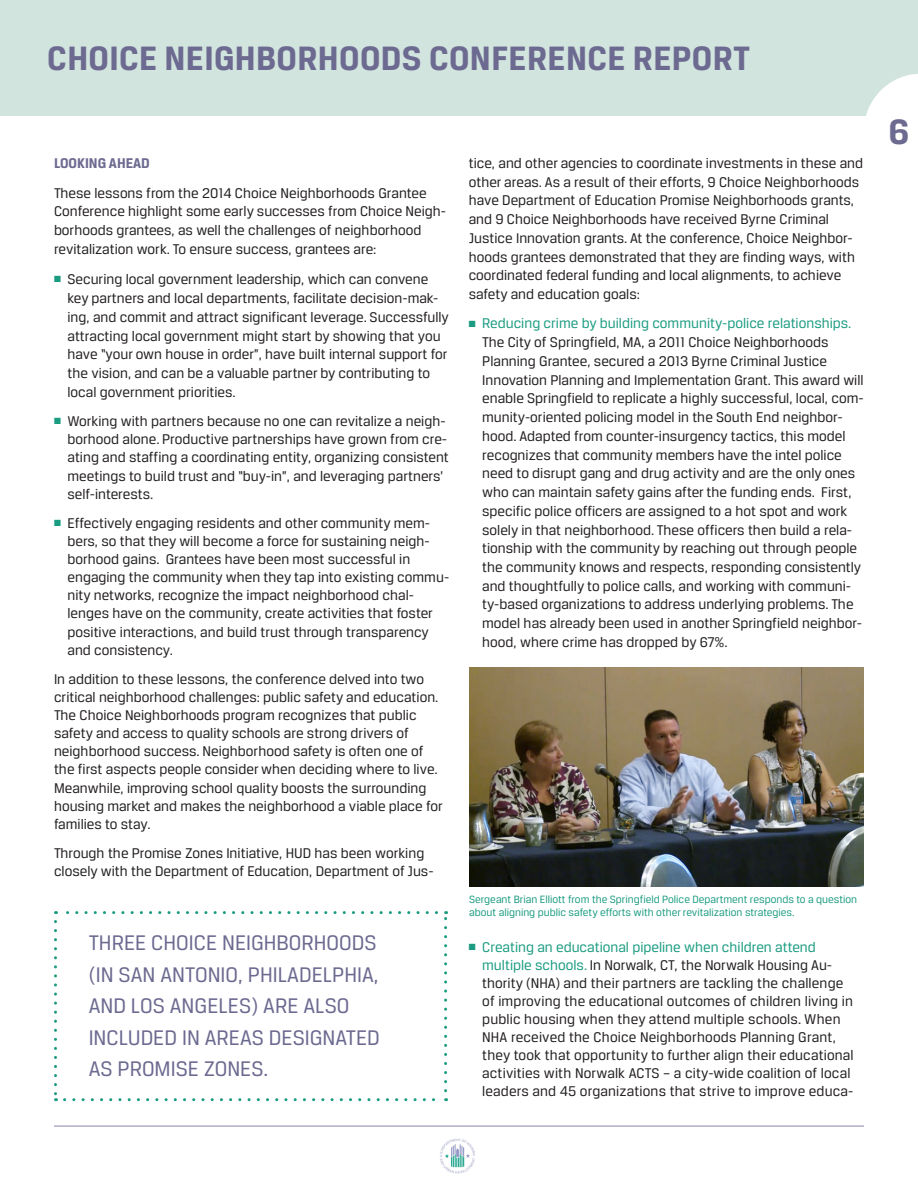
<style>
.page{position:relative;width:918px;height:1188px;background:#fff}
.page>*{position:absolute;margin:0;border:0;box-sizing:border-box;transform-origin:0 0}
.t1{font:700 37.5px "Breuer Text";color:#6c6a90}
.t2{font:700 36px "Breuer Text";letter-spacing:.01em;color:#6c6a90}
.t3{font:22.5px/31.5px "Breuer Text";color:#6c6a90}
.No_Spacing{font:15px/18.8px "Breuer Text";color:#231f20}
.No_Spacing-2{font:700 15px "Breuer Text";color:#6c6a90}
.t4{font:11.25px/13.5px "Breuer Text";color:#1b9c81}
.s1{color:#1b9c81}
</style>
<div class="page">
<div style="left:0;top:0;width:918px;height:116px;background:#d2e4de"></div>
<svg style="left:866px;top:74px;width:52px;height:42px"></svg>
<hr style="left:54px;top:1125px;width:810px;height:2px;background:#b1aec9">
<img style="left:440px;top:1139px;width:35px;height:35px">
<img style="left:470px;top:667px;width:394px;height:219px">
<svg style="left:54px;top:922px;width:3px;height:179px"></svg>
<svg style="left:65px;top:1098px;width:382px;height:3px"></svg>
<svg style="left:444px;top:911px;width:3px;height:180px"></svg>
<svg style="left:56px;top:911px;width:381px;height:3px"></svg>
<p class="t2" style="left:47px;top:39px;width:704px">CHOICE NEIGHBORHOODS CONFERENCE REPORT</p>
<p class="No_Spacing-2" style="left:54px;top:155px;width:97px">LOOKING AHEAD</p>
<p class="No_Spacing" style="left:54px;top:183px;width:394px">These lessons from the 2014 Choice Neighborhoods Grantee Conference highlight some early successes from Choice Neigh&shy;borhoods grantees, as well the challenges of neighborhood revitalization work. To ensure success, grantees are:</p>
<p class="No_Spacing" style="left:68px;top:269px;width:383px;text-indent:-14px"><span class="s1">■</span> Securing local government leadership, which can convene key partners and local departments, facilitate decision-mak&shy;ing, and commit and attract significant leverage. Successfully attracting local government might start by showing that you have “your own house in order”, have built internal support for the vision, and can be a valuable partner by contributing to local government priorities.</p>
<p class="No_Spacing" style="left:68px;top:412px;width:383px;line-height:18.1px;text-indent:-14px"><span class="s1">■</span> Working with partners because no one can revitalize a neigh&shy;borhood alone. Productive partnerships have grown from cre&shy;ating and staffing a coordinating entity, organizing consistent meetings to build trust and “buy-in”, and leveraging partners’ self-interests.</p>
<p class="No_Spacing" style="left:68px;top:514px;width:383px;line-height:18.1px;text-indent:-14px"><span class="s1">■</span> Effectively engaging residents and other community mem&shy;bers, so that they will become a force for sustaining neigh&shy;borhood gains. Grantees have been most successful in engaging the community when they tap into existing commu&shy;nity networks, recognize the impact neighborhood chal&shy;lenges have on the community, create activities that foster positive interactions, and build trust through transparency and consistency.</p>
<p class="No_Spacing" style="left:54px;top:670px;width:390px;line-height:18.1px">In addition to these lessons, the conference delved into two critical neighborhood challenges: public safety and education.<br>The Choice Neighborhoods program recognizes that public safety and access to quality schools are strong drivers of neighborhood success. Neighborhood safety is often one of the first aspects people consider when deciding where to live.<br>Meanwhile, improving school quality boosts the surrounding housing market and makes the neighborhood a viable place for families to stay.</p>
<p class="No_Spacing" style="left:54px;top:844px;width:381px;line-height:18.1px">Through the Promise Zones Initiative, HUD has been working closely with the Department of Education, Department of Jus-</p>
<p class="No_Spacing" style="left:469px;top:153px;width:396px">tice, and other agencies to coordinate investments in these and other areas. As a result of their efforts, 9 Choice Neighborhoods have Department of Education Promise Neighborhoods grants, and 9 Choice Neighborhoods have received Byrne Criminal Justice Innovation grants. At the conference, Choice Neighbor&shy;hoods grantees demonstrated that they are finding ways, with coordinated federal funding and local alignments, to achieve safety and education goals:</p>
<p class="No_Spacing" style="left:482px;top:314px;width:383px;text-indent:-14px"><span class="s1">■ Reducing crime by building community-police relationships.<br></span>The City of Springfield, MA, a 2011 Choice Neighborhoods Planning Grantee, secured a 2013 Byrne Criminal Justice Innovation Planning and Implementation Grant. This award will enable Springfield to replicate a highly successful, local, com&shy;munity-oriented policing model in the South End neighbor&shy;hood. Adapted from counter-insurgency tactics, this model recognizes that community members have the intel police need to disrupt gang and drug activity and are the only ones who can maintain safety gains after the funding ends. First, specific police officers are assigned to a hot spot and work solely in that neighborhood. These officers then build a rela&shy;tionship with the community by reaching out through people the community knows and respects, responding consistently and thoughtfully to police calls, and working with communi&shy;ty-based organizations to address underlying problems. The model has already been used in another Springfield neighbor&shy;hood, where crime has dropped by 67%.</p>
<p class="t4" style="left:469px;top:892px;width:389px">Sergeant Brian Elliott from the Springfield Police Department responds to a question about aligning public safety efforts with other revitalization strategies.</p>
<p class="t3" style="left:89px;top:927px;width:293px">THREE CHOICE NEIGHBORHOODS (IN SAN ANTONIO, PHILADELPHIA,<br>AND LOS ANGELES) ARE ALSO<br>INCLUDED IN AREAS DESIGNATED<br>AS PROMISE ZONES.</p>
<p class="No_Spacing" style="left:482px;top:938px;width:373px;line-height:18px;text-indent:-14px"><span class="s1">■ Creating an educational pipeline when children attend multiple schools.</span> In Norwalk, CT, the Norwalk Housing Au&shy;thority (NHA) and their partners are tackling the challenge of improving the educational outcomes of children living in public housing when they attend multiple schools. When NHA received the Choice Neighborhoods Planning Grant, they took that opportunity to further align their educational activities with Norwalk ACTS – a city-wide coalition of local leaders and 45 organizations that strive to improve educa-</p>
<p class="t1" style="left:889px;top:111px;width:22px">6</p>
</div>
